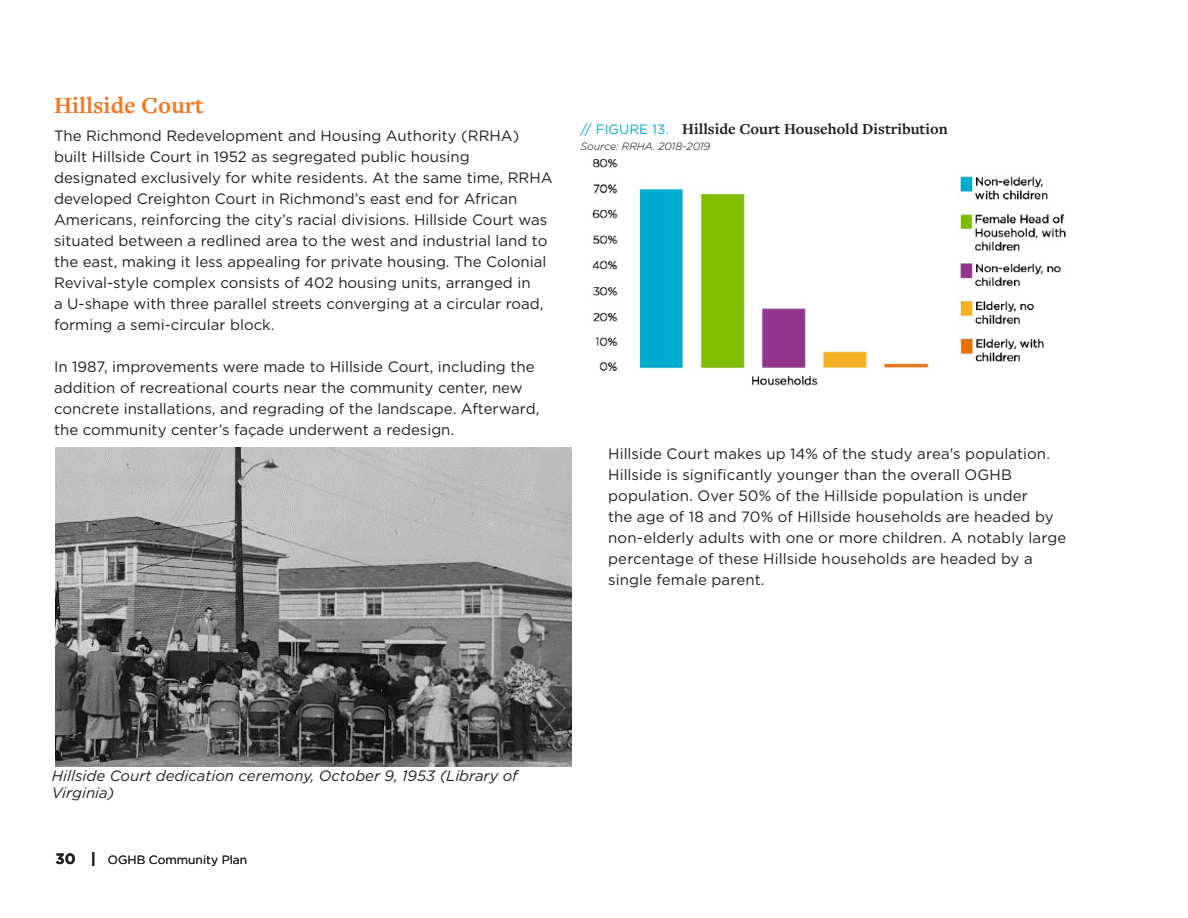
<style>
.page{position:relative;width:1188px;height:918px;background:#fff}
.page>*{position:absolute;margin:0;border:0;box-sizing:border-box;transform-origin:0 0}
.t1{font:700 24px "Freight Text Pro";color:#f47721}
.t2{font:700 15.75px "Freight Text Pro";color:#231f20}
.Body_Copy{font:15px/21px "Gotham";color:#231f20}
.photo_caption_1{font:italic 15px/16.5px "Gotham";color:#231f20}
.t3{font:13.5px "Gotham";color:#00abcd}
.t4{font:12px "Gotham";color:#231f20}
.Source{font:italic 300 10.5px "Gotham";color:#000}
.s1{font-family:"Gotham";font-weight:400;font-size:13.5px;color:#00abcd}
.s2{font-weight:700;font-size:15px}
</style>
<div class="page">
<img style="left:55px;top:447px;width:516px;height:320px">
<img style="left:592px;top:159px;width:474px;height:227px">
<p class="t1" style="left:54px;top:90px;width:151px">Hillside Court</p>
<p class="Body_Copy" style="left:54px;top:125px;width:500px">The Richmond Redevelopment and Housing Authority (RRHA) built Hillside Court in 1952 as segregated public housing designated exclusively for white residents. At the same time, RRHA developed Creighton Court in Richmond’s east end for African Americans, reinforcing the city’s racial divisions. Hillside Court was situated between a redlined area to the west and industrial land to the east, making it less appealing for private housing. The Colonial Revival-style complex consists of 402 housing units, arranged in<br>a U-shape with three parallel streets converging at a circular road, forming a semi-circular block.</p>
<p class="Body_Copy" style="left:54px;top:356px;width:487px">In 1987, improvements were made to Hillside Court, including the addition of recreational courts near the community center, new concrete installations, and regrading of the landscape. Afterward, the community center’s façade underwent a redesign.</p>
<p class="t3" style="left:580px;top:121px;width:34px">// Figure</p>
<p class="t2" style="left:652px;top:119px;width:297px"><span class="s1">13.</span> Hillside Court Household Distribution</p>
<p class="Source" style="left:580px;top:140px;width:131px">Source: RRHA, 2018-2019</p>
<p class="Body_Copy" style="left:608px;top:443px;width:460px">Hillside Court makes up 14% of the study area's population.<br>Hillside is significantly younger than the overall OGHB population. Over 50% of the Hillside population is under<br>the age of 18 and 70% of Hillside households are headed by non-elderly adults with one or more children. A notably large percentage of these Hillside households are headed by a single female parent.</p>
<p class="photo_caption_1" style="left:52px;top:768px;width:468px">Hillside Court dedication ceremony, October 9, 1953 (Library of<br>Virginia)</p>
<p class="t4" style="left:55px;top:852px;width:193px"><span class="s2">30 |</span> OGHB Community Plan</p>
</div>
